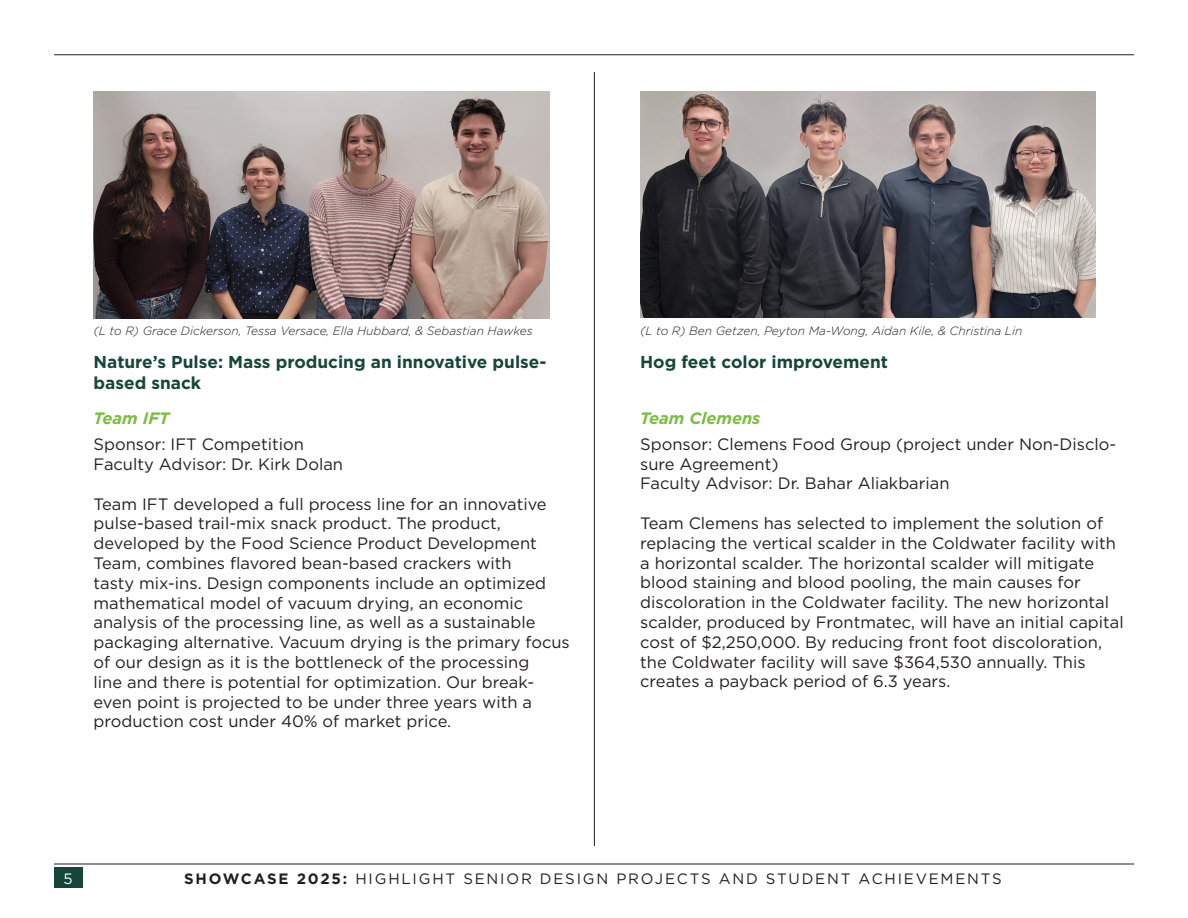
<style>
.page{position:relative;width:1188px;height:918px;background:#fff}
.page>*{position:absolute;margin:0;border:0;box-sizing:border-box;transform-origin:0 0}
.Paragraph_Style_1{font:700 17.25px/20.7px "Gotham";color:#16453a}
.Paragraph_Style_1-2{font:16.5px/19.8px "Gotham";color:#231f20}
.Paragraph_Style_1-3{font:italic 700 16.5px "Gotham";color:#7abe42}
.t1{font:15px "Gotham";letter-spacing:.12em;color:#231f20}
.t2{font:15px "Gotham";color:#fff}
.t3{font:italic 300 12px "Gotham";color:#231f20}
.s1{font-weight:700}
</style>
<div class="page">
<hr style="left:594px;top:72px;width:1px;height:774px;background:#231f20">
<hr style="left:54px;top:54px;width:1080px;height:1px;background:#231f20">
<hr style="left:54px;top:864px;width:1080px;height:1px;background:#231f20">
<div style="left:54px;top:868px;width:28px;height:20px;background:#16453a"></div>
<img style="left:640px;top:91px;width:456px;height:226px">
<img style="left:94px;top:92px;width:455px;height:226px">
<p class="t3" style="left:94px;top:323px;width:441px">(L to R) Grace Dickerson, Tessa Versace, Ella Hubbard, &amp; Sebastian Hawkes</p>
<p class="Paragraph_Style_1" style="left:94px;top:352px;width:454px">Nature’s Pulse: Mass producing an innovative pulse&shy;based snack</p>
<p class="Paragraph_Style_1-3" style="left:94px;top:408px;width:77px">Team IFT</p>
<p class="Paragraph_Style_1-2" style="left:94px;top:434px;width:212px">Sponsor: IFT Competition</p>
<p class="Paragraph_Style_1-2" style="left:94px;top:454px;width:251px">Faculty Advisor: Dr. Kirk Dolan</p>
<p class="Paragraph_Style_1-2" style="left:94px;top:494px;width:478px">Team IFT developed a full process line for an innovative pulse-based trail-mix snack product. The product, developed by the Food Science Product Development Team, combines flavored bean-based crackers with<br>tasty mix-ins. Design components include an optimized mathematical model of vacuum drying, an economic analysis of the processing line, as well as a sustainable packaging alternative. Vacuum drying is the primary focus of our design as it is the bottleneck of the processing<br>line and there is potential for optimization. Our break&shy;even point is projected to be under three years with a production cost under 40% of market price.</p>
<p class="t3" style="left:640px;top:323px;width:384px">(L to R) Ben Getzen, Peyton Ma-Wong, Aidan Kile, &amp; Christina Lin</p>
<p class="Paragraph_Style_1" style="left:640px;top:351px;width:249px">Hog feet color improvement</p>
<p class="Paragraph_Style_1-3" style="left:640px;top:407px;width:122px">Team Clemens</p>
<p class="Paragraph_Style_1-2" style="left:640px;top:434px;width:478px">Sponsor: Clemens Food Group (project under Non-Disclo&shy;sure Agreement)<br>Faculty Advisor: Dr. Bahar Aliakbarian</p>
<p class="Paragraph_Style_1-2" style="left:640px;top:513px;width:485px">Team Clemens has selected to implement the solution of replacing the vertical scalder in the Coldwater facility with a horizontal scalder. The horizontal scalder will mitigate blood staining and blood pooling, the main causes for discoloration in the Coldwater facility. The new horizontal scalder, produced by Frontmatec, will have an initial capital cost of $2,250,000. By reducing front foot discoloration, the Coldwater facility will save $364,530 annually. This creates a payback period of 6.3 years.</p>
<p class="t2" style="left:64px;top:869px;width:11px">5</p>
<p class="t1" style="left:184px;top:869px;width:819px"><span class="s1">SHOWCASE 2025:</span> HIGHLIGHT SENIOR DESIGN PROJECTS AND STUDENT ACHIEVEMENTS</p>
</div>
